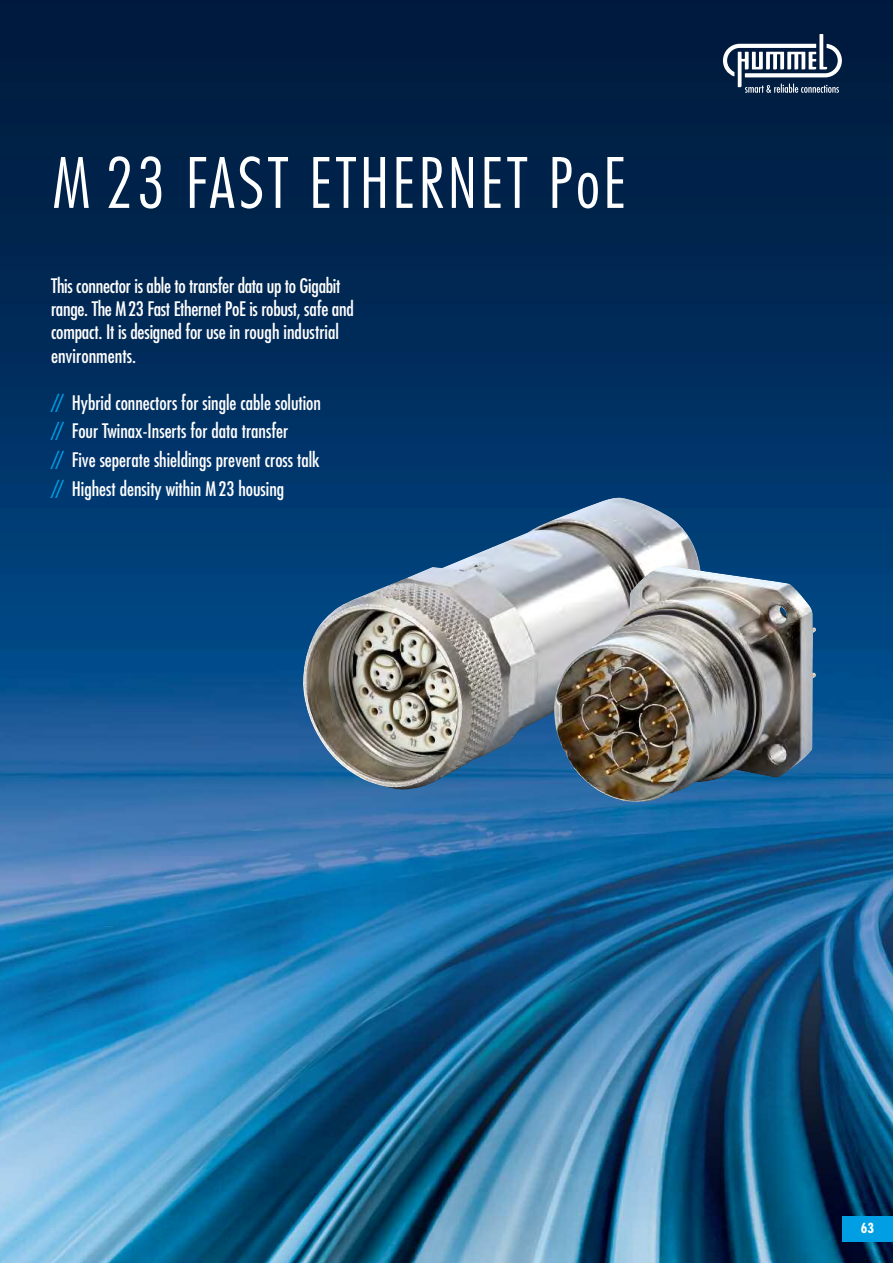
<style>
.page{position:relative;width:893px;height:1263px;background:#fff}
.page>*{position:absolute;margin:0;border:0;box-sizing:border-box;transform-origin:0 0}
.t1{font:300 condensed 67.5px "Futura Std";letter-spacing:.05em;color:#fff}
.t2{font:condensed 19.5px/23.4px "Futura Std";color:#fff}
.t3{font:700 condensed 13.5px "Futura Std";color:#fff}
.s1{color:#009ee3}
</style>
<div class="page">
<img style="left:0;top:0;width:893px;height:1263px">
<div style="left:842px;top:1216px;width:51px;height:26px;background:#009ee3"></div>
<img style="left:303px;top:497px;width:400px;height:293px">
<img style="left:554px;top:566px;width:262px;height:236px">
<svg style="left:723px;top:34px;width:119px;height:59px"></svg>
<h1 class="t1" style="left:52px;top:154px;width:575px">M 23 FAST ETHERNET POE</h1>
<p class="t2" style="left:51px;top:275px;width:304px">This connector is able to transfer data up to Gigabit range. The M 23 Fast Ethernet PoE is robust, safe and compact. It is designed for use in rough industrial environments.</p>
<p class="t2" style="left:51px;top:389px;width:271px;line-height:28.7px"><span class="s1">//</span> Hybrid connectors for single cable solution <span class="s1">//</span> Four Twinax-Inserts for data transfer<br><span class="s1">//</span> Five seperate shieldings prevent cross talk <span class="s1">//</span> Highest density within M 23 housing</p>
<p class="t3" style="left:861px;top:1222px;width:15px">63</p>
</div>
